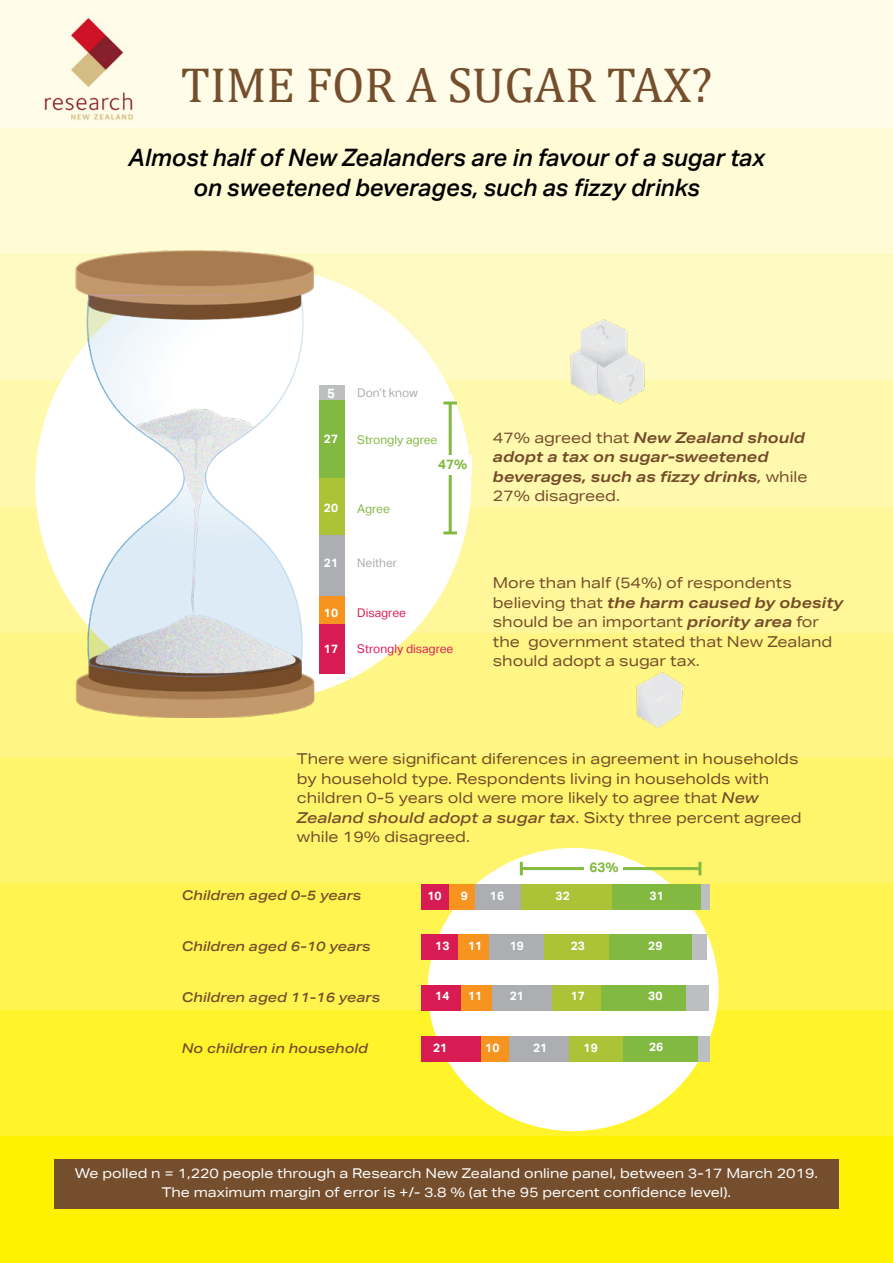
<style>
.page{position:relative;width:893px;height:1263px;background:#fff}
.page>*{position:absolute;margin:0;border:0;box-sizing:border-box;transform-origin:0 0}
.t1{font:49.5px "Cambria";color:#754e2d}
.t2{font:italic 500 24px/30px "Aktiv Grotesk";color:#000;text-align:center}
.t3{font:15px/19.5px "Aktiv Grotesk Ex";color:#754c29}
.t4{font:italic 700 15px/19.5px "Aktiv Grotesk Ex";color:#754c29}
.t5{font:13.5px/19.5px "Aktiv Grotesk Ex";color:#fff;text-align:center}
.t6{font:italic 500 13.5px "Aktiv Grotesk Ex";color:#754c29}
.t7{font:700 13.5px "Aktiv Grotesk";color:#82b941}
.t8{font:700 13.5px "Aktiv Grotesk";color:#fff}
.t9{font:700 12px "Aktiv Grotesk";color:#fff}
.t10{font:12px "Aktiv Grotesk";color:#d81c53}
.t11{font:12px "Aktiv Grotesk";color:#82b941}
.t12{font:12px "Aktiv Grotesk";color:#acaeb1}
.s1{font-weight:400;font-style:normal}
.s2{font-weight:500}
.s3{font-weight:700;font-style:italic}
.s4{font-weight:500;font-style:italic}
</style>
<div class="page">
<div style="left:0;top:127px;width:893px;height:127px;background:#fffcd5"></div>
<div style="left:0;top:0;width:893px;height:127px;background:#fffde9"></div>
<div style="left:0;top:254px;width:893px;height:126px;background:#fffac2"></div>
<div style="left:0;top:380px;width:893px;height:127px;background:#fff9ae"></div>
<div style="left:0;top:507px;width:893px;height:126px;background:#fff799"></div>
<div style="left:0;top:633px;width:893px;height:127px;background:#fff685"></div>
<div style="left:35px;top:266px;width:436px;height:436px;background:#fff;border-radius:50%"></div>
<div style="left:0;top:757px;width:893px;height:126px;background:#fff56d"></div>
<div style="left:0;top:883px;width:893px;height:127px;background:#fff450"></div>
<div style="left:0;top:1010px;width:893px;height:126px;background:#fff32a"></div>
<div style="left:319px;top:385px;width:26px;height:15px;background:#bcbec0"></div>
<div style="left:319px;top:400px;width:26px;height:78px;background:#82b941"></div>
<div style="left:319px;top:478px;width:26px;height:57px;background:#acc237"></div>
<div style="left:319px;top:535px;width:26px;height:61px;background:#acaeb1"></div>
<div style="left:319px;top:596px;width:26px;height:29px;background:#f7941f"></div>
<div style="left:319px;top:625px;width:26px;height:49px;background:#d81c53"></div>
<div style="left:0;top:1136px;width:893px;height:127px;background:#fff200"></div>
<div style="left:428px;top:848px;width:291px;height:283px;background:#fff;border-radius:50%"></div>
<div style="left:421px;top:1037px;width:60px;height:25px;background:#d81c53"></div>
<div style="left:481px;top:1037px;width:28px;height:25px;background:#f7941f"></div>
<div style="left:509px;top:1037px;width:60px;height:25px;background:#acaeb1"></div>
<div style="left:569px;top:1037px;width:55px;height:25px;background:#acc237"></div>
<div style="left:624px;top:1037px;width:74px;height:25px;background:#82b941"></div>
<div style="left:698px;top:1037px;width:11px;height:25px;background:#bcbec0"></div>
<div style="left:421px;top:985px;width:40px;height:25px;background:#d81c53"></div>
<div style="left:461px;top:985px;width:31px;height:25px;background:#f7941f"></div>
<div style="left:492px;top:985px;width:60px;height:25px;background:#acaeb1"></div>
<div style="left:552px;top:985px;width:49px;height:25px;background:#acc237"></div>
<div style="left:601px;top:985px;width:85px;height:25px;background:#82b941"></div>
<div style="left:686px;top:985px;width:23px;height:25px;background:#bcbec0"></div>
<div style="left:54px;top:1159px;width:785px;height:50px;background:#754e2d"></div>
<img style="left:44px;top:17px;width:90px;height:104px">
<img style="left:60px;top:250px;width:272px;height:467px">
<div style="left:421px;top:884px;width:28px;height:25px;background:#d81c53"></div>
<div style="left:449px;top:884px;width:26px;height:25px;background:#f7941f"></div>
<div style="left:475px;top:884px;width:46px;height:25px;background:#acaeb1"></div>
<div style="left:521px;top:884px;width:91px;height:25px;background:#acc237"></div>
<div style="left:612px;top:884px;width:89px;height:25px;background:#82b941"></div>
<div style="left:701px;top:884px;width:8px;height:25px;background:#bcbec0"></div>
<hr style="left:449px;top:403px;width:3px;height:130px;background:#82b941">
<hr style="left:443px;top:401px;width:14px;height:3px;background:#82b941">
<hr style="left:443px;top:531px;width:14px;height:3px;background:#82b941">
<hr style="left:521px;top:867px;width:179px;height:3px;background:#82b941">
<svg style="left:520px;top:862px;width:3px;height:13px"></svg>
<svg style="left:698px;top:862px;width:3px;height:13px"></svg>
<div style="left:585px;top:858px;width:38px;height:20px;background:#fff"></div>
<div style="left:433px;top:455px;width:39px;height:20px;background:#fff"></div>
<div style="left:421px;top:934px;width:37px;height:26px;background:#d81c53"></div>
<div style="left:458px;top:934px;width:32px;height:26px;background:#f7941f"></div>
<div style="left:490px;top:934px;width:54px;height:26px;background:#acaeb1"></div>
<div style="left:544px;top:934px;width:65px;height:26px;background:#acc237"></div>
<div style="left:609px;top:934px;width:83px;height:26px;background:#82b941"></div>
<div style="left:692px;top:934px;width:15px;height:26px;background:#bcbec0"></div>
<img style="left:570px;top:350px;width:20px;height:45px">
<img style="left:590px;top:356px;width:55px;height:48px">
<img style="left:579px;top:319px;width:54px;height:55px">
<img style="left:636px;top:672px;width:48px;height:56px">
<h1 class="t1" style="left:181px;top:56px;width:533px">TIME FOR A SUGAR TAX?</h1>
<h2 class="t2" style="left:128px;top:143px;width:638px">Almost half of New Zealanders are in favour of a sugar tax on sweetened beverages, such as fizzy drinks</h2>
<p class="t8" style="left:327px;top:386px;width:9px">5</p>
<p class="t12" style="left:357px;top:386px;width:62px">Don’t know</p>
<p class="t9" style="left:324px;top:431px;width:16px">27</p>
<p class="t9" style="left:324px;top:501px;width:16px">20</p>
<p class="t11" style="left:357px;top:433px;width:82px">Strongly agree</p>
<p class="t11" style="left:357px;top:502px;width:34px">Agree</p>
<p class="t7" style="left:438px;top:456px;width:31px">47%</p>
<p class="t4" style="left:493px;top:427px;width:316px"><span class="s1">47% agreed that</span> New Zealand should adopt a tax on sugar-sweetened beverages, such as fizzy drinks<span class="s2">,</span> <span class="s1">while<br>27% disagreed.</span></p>
<p class="t9" style="left:324px;top:556px;width:16px">21</p>
<p class="t12" style="left:357px;top:556px;width:42px">Neither</p>
<p class="t9" style="left:324px;top:606px;width:16px">10</p>
<p class="t9" style="left:324px;top:642px;width:16px">17</p>
<p class="t10" style="left:357px;top:606px;width:50px">Disagree</p>
<p class="t10" style="left:357px;top:642px;width:98px">Strongly disagree</p>
<p class="t3" style="left:493px;top:573px;width:352px">More than half (54%) of respondents believing that <span class="s3">the harm caused by obesity </span>should be an important <span class="s3">priority area</span> for the government stated that New Zealand should adopt a sugar tax.</p>
<p class="t3" style="left:297px;top:749px;width:506px">There were significant diferences in agreement in households by household type. Respondents living in households with children 0-5 years old were more likely to agree that <span class="s4">New Zealand should adopt a sugar tax</span>. Sixty three percent agreed while 19% disagreed.</p>
<p class="t6" style="left:182px;top:887px;width:181px">Children aged 0-5 years</p>
<p class="t6" style="left:182px;top:938px;width:191px">Children aged 6-10 years</p>
<p class="t6" style="left:182px;top:989px;width:200px">Children aged 11-16 years</p>
<p class="t6" style="left:182px;top:1039px;width:188px">No children in household</p>
<p class="t9" style="left:427px;top:889px;width:16px">10</p>
<p class="t9" style="left:461px;top:889px;width:9px">9</p>
<p class="t9" style="left:490px;top:889px;width:16px">16</p>
<p class="t9" style="left:556px;top:889px;width:16px">32</p>
<p class="t7" style="left:589px;top:860px;width:31px">63%</p>
<p class="t9" style="left:650px;top:889px;width:16px">31</p>
<p class="t9" style="left:435px;top:938px;width:16px">13</p>
<p class="t9" style="left:468px;top:938px;width:16px">11</p>
<p class="t9" style="left:510px;top:938px;width:16px">19</p>
<p class="t9" style="left:571px;top:938px;width:16px">23</p>
<p class="t9" style="left:648px;top:938px;width:16px">29</p>
<p class="t9" style="left:435px;top:989px;width:16px">14</p>
<p class="t9" style="left:433px;top:1040px;width:16px">21</p>
<p class="t9" style="left:468px;top:989px;width:16px">11</p>
<p class="t9" style="left:510px;top:989px;width:16px">21</p>
<p class="t9" style="left:485px;top:1040px;width:16px">10</p>
<p class="t9" style="left:533px;top:1040px;width:16px">21</p>
<p class="t9" style="left:571px;top:989px;width:16px">17</p>
<p class="t9" style="left:584px;top:1040px;width:16px">19</p>
<p class="t9" style="left:648px;top:989px;width:16px">30</p>
<p class="t9" style="left:649px;top:1040px;width:16px">26</p>
<p class="t5" style="left:75px;top:1163px;width:745px">We polled n = 1,220 people through a Research New Zealand online panel, between 3-17 March 2019.<br>The maximum margin of error is +/- 3.8 % (at the 95 percent confidence level).</p>
</div>
